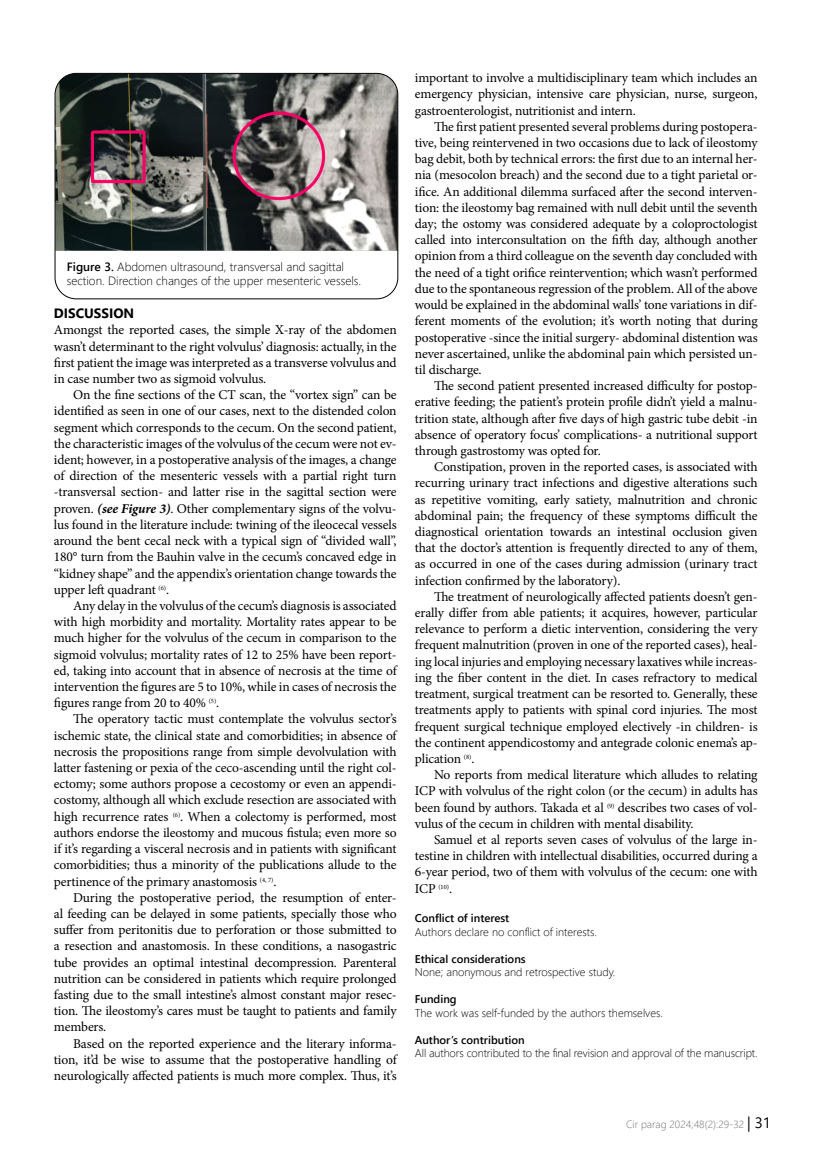
<style>
.page{position:relative;width:830px;height:1170px;background:#fff}
.page>*{position:absolute;margin:0;border:0;box-sizing:border-box;transform-origin:0 0}
.t1{font:13.5px/16.2px "Minion Pro";letter-spacing:-.01em;color:#000;text-align:justify}
.t2{font:700 13.5px "Segoe UI";color:#000}
.t3{font:300 12px/14.4px "Segoe UI";color:#000}
.t4{font:300 11.25px "Segoe UI";color:#000}
.t5{font:600 11.25px "Segoe UI";color:#000}
.t6{font:300 10.5px "Segoe UI";color:#706f6f}
.s1{font-weight:600}
.s2{font-weight:700;font-style:italic}
.s3{font-weight:400;font-size:15px;color:#000}
</style>
<div class="page">
<img style="left:55px;top:73px;width:342px;height:178px">
<div style="left:55px;top:73px;width:343px;height:226px;border:1px solid #000;border-radius:21px"></div>
<p class="t3" style="left:67px;top:258px;width:295px"><span class="s1">Figure 3.</span> Abdomen ultrasound, transversal and sagittal section. Direction changes of the upper mesenteric vessels.</p>
<p class="t2" style="left:54px;top:300px;width:82px">DISCUSSION</p>
<p class="t1" style="left:54px;top:322px;width:344px">Amongst the reported cases, the simple X-ray of the abdomen wasn’t determinant to the right volvulus’ diagnosis: actually, in the first patient the image was interpreted as a transverse volvulus and in case number two as sigmoid volvulus.</p>
<p class="t1" style="left:54px;top:387px;width:344px;text-indent:19px">On the fine sections of the CT scan, the “vortex sign” can be identified as seen in one of our cases, next to the distended colon segment which corresponds to the cecum. On the second patient, the characteristic images of the volvulus of the cecum were not ev&shy;ident; however, in a postoperative analysis of the images, a change of direction of the mesenteric vessels with a partial right turn -transversal section- and latter rise in the sagittal section were proven. <span class="s2">(see Figure 3)</span>. Other complementary signs of the volvu&shy;lus found in the literature include: twining of the ileocecal vessels around the bent cecal neck with a typical sign of “divided wall”, 180° turn from the Bauhin valve in the cecum’s concaved edge in “kidney shape” and the appendix’s orientation change towards the upper left quadrant <sup>(6)</sup>.</p>
<p class="t1" style="left:54px;top:597px;width:344px;text-indent:19px">Any delay in the volvulus of the cecum’s diagnosis is associated with high morbidity and mortality. Mortality rates appear to be much higher for the volvulus of the cecum in comparison to the sigmoid volvulus; mortality rates of 12 to 25% have been report&shy;ed, taking into account that in absence of necrosis at the time of intervention the figures are 5 to 10%, while in cases of necrosis the figures range from 20 to 40% <sup>(5)</sup>.</p>
<p class="t1" style="left:54px;top:711px;width:344px;text-indent:19px">The operatory tactic must contemplate the volvulus sector’s ischemic state, the clinical state and comorbidities; in absence of necrosis the propositions range from simple devolvulation with latter fastening or pexia of the ceco-ascending until the right col&shy;ectomy; some authors propose a cecostomy or even an appendi&shy;costomy, although all which exclude resection are associated with high recurrence rates <sup>(6)</sup>. When a colectomy is performed, most authors endorse the ileostomy and mucous fistula; even more so if it’s regarding a visceral necrosis and in patients with significant comorbidities; thus a minority of the publications allude to the pertinence of the primary anastomosis <sup>(4,</sup> <sup>7)</sup>.</p>
<p class="t1" style="left:54px;top:889px;width:344px;text-indent:19px">During the postoperative period, the resumption of enter&shy;al feeding can be delayed in some patients, specially those who suffer from peritonitis due to perforation or those submitted to a resection and anastomosis. In these conditions, a nasogastric tube provides an optimal intestinal decompression. Parenteral nutrition can be considered in patients which require prolonged fasting due to the small intestine’s almost constant major resec&shy;tion. The ileostomy’s cares must be taught to patients and family members.</p>
<p class="t1" style="left:54px;top:1035px;width:344px;text-indent:19px">Based on the reported experience and the literary informa&shy;tion, it’d be wise to assume that the postoperative handling of neurologically affected patients is much more complex. Thus, it’s</p>
<p class="t1" style="left:414px;top:70px;width:344px">important to involve a multidisciplinary team which includes an emergency physician, intensive care physician, nurse, surgeon, gastroenterologist, nutritionist and intern.</p>
<p class="t1" style="left:414px;top:118px;width:344px;text-indent:19px">The first patient presented several problems during postopera&shy;tive, being reintervened in two occasions due to lack of ileostomy bag debit, both by technical errors: the first due to an internal her&shy;nia (mesocolon breach) and the second due to a tight parietal or&shy;ifice. An additional dilemma surfaced after the second interven&shy;tion: the ileostomy bag remained with null debit until the seventh day; the ostomy was considered adequate by a coloproctologist called into interconsultation on the fifth day, although another opinion from a third colleague on the seventh day concluded with the need of a tight orifice reintervention; which wasn’t performed due to the spontaneous regression of the problem. All of the above would be explained in the abdominal walls’ tone variations in dif&shy;ferent moments of the evolution; it’s worth noting that during postoperative -since the initial surgery- abdominal distention was never ascertained, unlike the abdominal pain which persisted un&shy;til discharge.</p>
<p class="t1" style="left:414px;top:378px;width:344px;text-indent:19px">The second patient presented increased difficulty for postop&shy;erative feeding; the patient’s protein profile didn’t yield a malnu&shy;trition state, although after five days of high gastric tube debit -in absence of operatory focus’ complications- a nutritional support through gastrostomy was opted for.</p>
<p class="t1" style="left:414px;top:459px;width:344px;text-indent:19px">Constipation, proven in the reported cases, is associated with recurring urinary tract infections and digestive alterations such as repetitive vomiting, early satiety, malnutrition and chronic abdominal pain; the frequency of these symptoms difficult the diagnostical orientation towards an intestinal occlusion given that the doctor’s attention is frequently directed to any of them, as occurred in one of the cases during admission (urinary tract infection confirmed by the laboratory).</p>
<p class="t1" style="left:414px;top:588px;width:344px;text-indent:19px">The treatment of neurologically affected patients doesn’t gen&shy;erally differ from able patients; it acquires, however, particular relevance to perform a dietic intervention, considering the very frequent malnutrition (proven in one of the reported cases), heal&shy;ing local injuries and employing necessary laxatives while increas&shy;ing the fiber content in the diet. In cases refractory to medical treatment, surgical treatment can be resorted to. Generally, these treatments apply to patients with spinal cord injuries. The most frequent surgical technique employed electively -in children- is the continent appendicostomy and antegrade colonic enema’s ap&shy;plication <sup>(8)</sup>.</p>
<p class="t1" style="left:414px;top:766px;width:344px;text-indent:19px">No reports from medical literature which alludes to relating ICP with volvulus of the right colon (or the cecum) in adults has been found by authors. Takada et al <sup>(9)</sup> describes two cases of vol&shy;vulus of the cecum in children with mental disability.</p>
<p class="t1" style="left:414px;top:831px;width:344px;text-indent:19px">Samuel et al reports seven cases of volvulus of the large in&shy;testine in children with intellectual disabilities, occurred during a 6-year period, two of them with volvulus of the cecum: one with ICP <sup>(10)</sup>.</p>
<p class="t5" style="left:414px;top:907px;width:96px">Conflict of interest</p>
<p class="t4" style="left:414px;top:921px;width:183px">Authors declare no conflict of interests.</p>
<p class="t5" style="left:414px;top:948px;width:112px">Ethical considerations</p>
<p class="t4" style="left:414px;top:961px;width:202px">None; anonymous and retrospective study.</p>
<p class="t5" style="left:414px;top:988px;width:43px">Funding</p>
<p class="t4" style="left:414px;top:1002px;width:249px">The work was self-funded by the authors themselves.</p>
<p class="t5" style="left:414px;top:1029px;width:111px">Author’s contribution</p>
<p class="t4" style="left:414px;top:1042px;width:344px">All authors contributed to the final revision and approval of the manuscript.</p>
<p class="t6" style="left:625px;top:1113px;width:146px">Cir parag 2024;48(2):29-32 <span class="s3">| 31</span></p>
</div>
